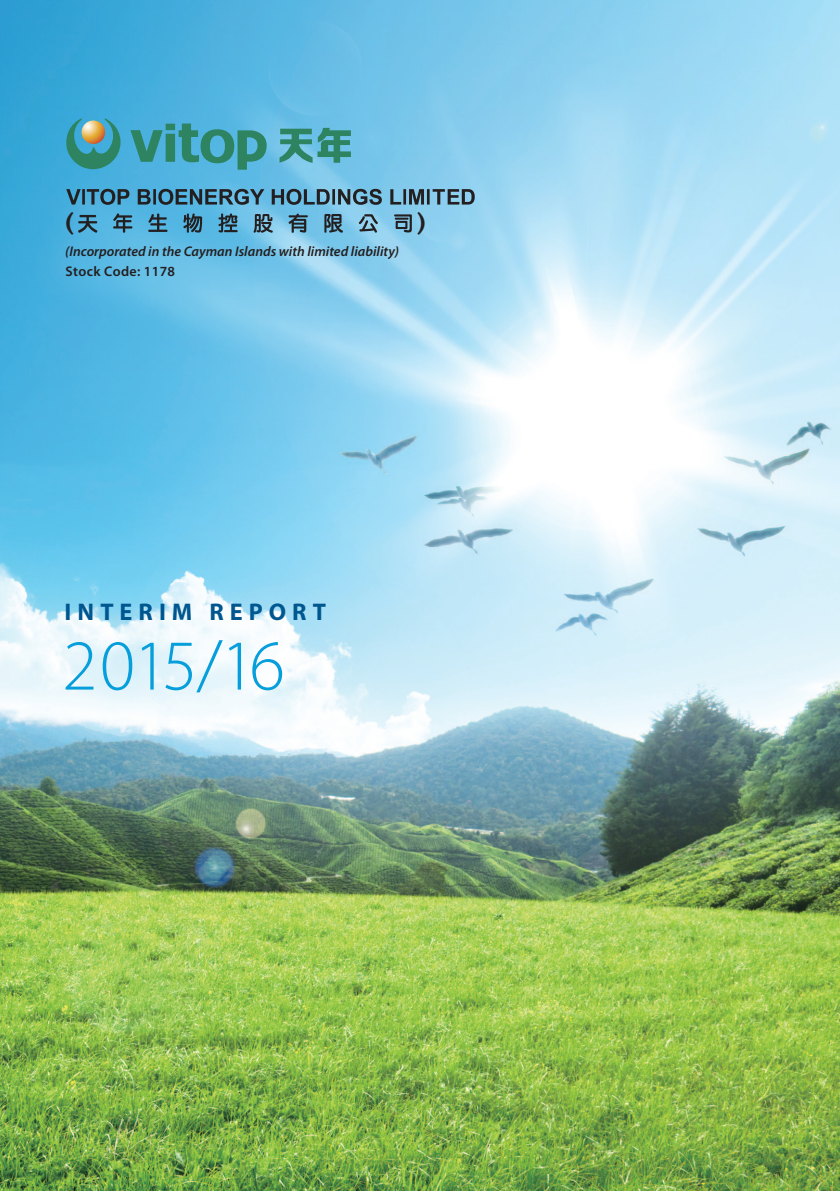
<style>
.page{position:relative;width:840px;height:1191px;background:#fff}
.page>*{position:absolute;margin:0;border:0;box-sizing:border-box;transform-origin:0 0}
.t1{font:300 72px "Myriad Pro";letter-spacing:-.055em;color:#069edb}
.t2{font:700 24.2px "Myriad Pro";letter-spacing:.25em;color:#005790}
.t3{font:900 24px "M Sung Gold HK";color:#231f20}
.t4{font:italic 600 14px "Myriad Pro";color:#231f20}
.t5{font:600 14px "Myriad Pro";letter-spacing:.025em;color:#231f20}
</style>
<div class="page">
<img style="left:0;top:0;width:839px;height:1191px">
<svg style="left:66px;top:189px;width:408px;height:44px;background:#5a98b5"></svg>
<svg style="left:130px;top:123px;width:136px;height:47px;background:#439faa"></svg>
<svg style="left:63px;top:118px;width:57px;height:51px;background:#3799a5"></svg>
<svg style="left:82px;top:120px;width:23px;height:24px"></svg>
<svg style="left:279px;top:128px;width:72px;height:35px;background:#4ea1a0"></svg>
<h3 class="t3" style="left:64px;top:209px;width:12px">(</h3>
<h3 class="t3" style="left:416px;top:209px;width:12px">)</h3>
<p class="t4" style="left:65px;top:242px;width:335px">(Incorporated in the Cayman Islands with limited liability)</p>
<p class="t5" style="left:66px;top:263px;width:111px">Stock Code: 1178</p>
<h2 class="t2" style="left:65px;top:596px;width:263px">INTERIM REPORT</h2>
<h1 class="t1" style="left:62px;top:622px;width:224px">2015/16</h1>
</div>
